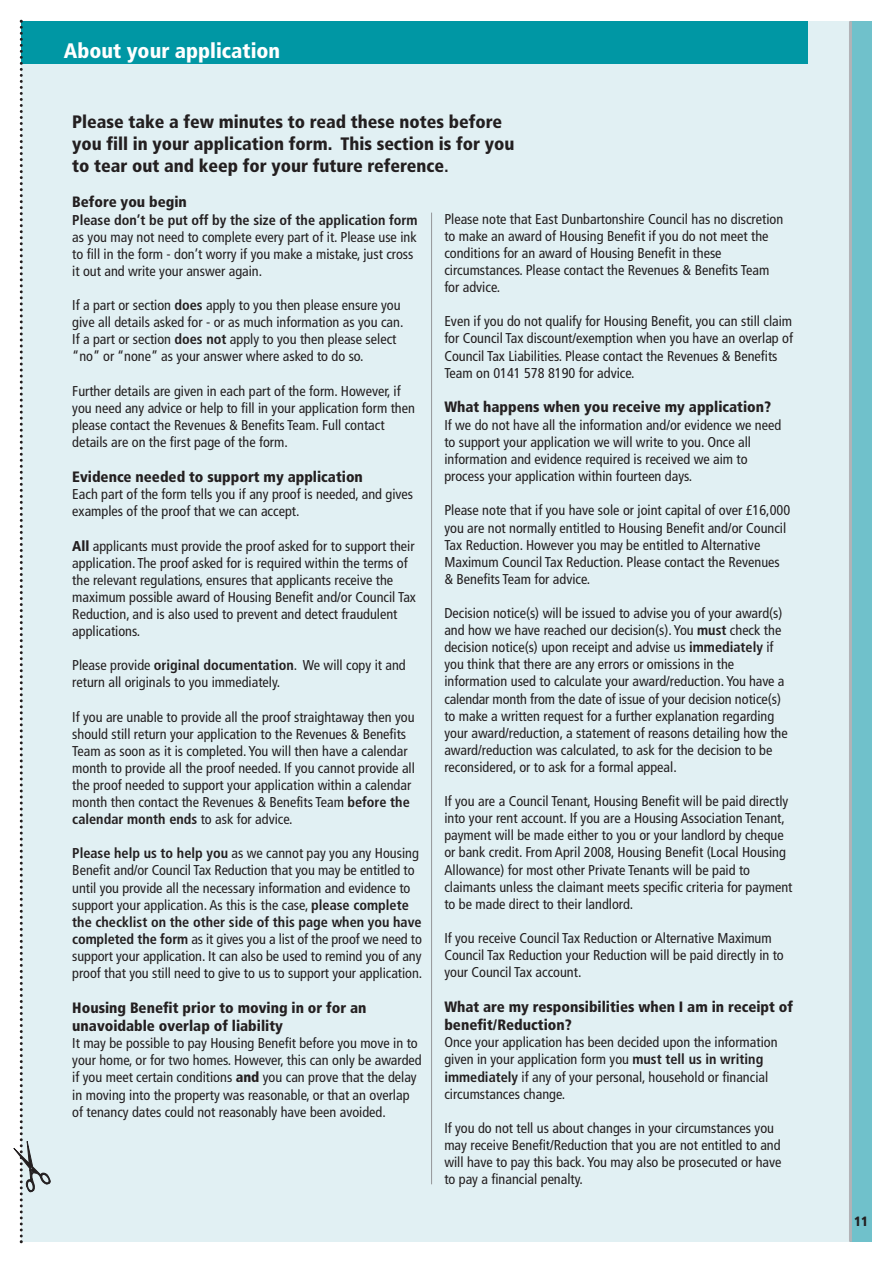
<style>
.page{position:relative;width:893px;height:1263px;background:#fff}
.page>*{position:absolute;margin:0;border:0;box-sizing:border-box;transform-origin:0 0}
.t1{font:900 condensed 21px "Frutiger";color:#fff}
.t2{font:900 condensed 18px/21.6px "Frutiger";color:#231f20}
.t3{font:900 condensed 15px/18px "Frutiger";color:#231f20}
.t4{font:condensed 14.25px/17.1px "Frutiger";color:#231f20}
.t5{font:700 condensed 14.25px "Frutiger";color:#231f20}
.t6{font:900 condensed 13.5px "Frutiger";color:#231f20}
.s1{font-weight:700}
.s2{font-weight:900}
</style>
<div class="page">
<div style="left:21px;top:21px;width:851px;height:1221px;background:#e1f0f3"></div>
<div style="left:21px;top:21px;width:787px;height:43px;background:#0097a4"></div>
<div style="left:850px;top:21px;width:22px;height:1221px;background:#70c1cb"></div>
<hr style="left:849px;top:21px;width:3px;height:1221px;background:#b2b3b7">
<hr style="left:431px;top:213px;width:1px;height:971px;background:#939598">
<svg style="left:13px;top:20px;width:38px;height:1223px"></svg>
<h1 class="t1" style="left:64px;top:43px;width:218px">About your application</h1>
<p class="t2" style="left:72px;top:113px;width:444px">Please take a few minutes to read these notes before you fill in your application form. This section is for you to tear out and keep for your future reference<span class="s1">.</span></p>
<p class="t3" style="left:72px;top:194px;width:116px">Before you begin</p>
<p class="t5" style="left:72px;top:214px;width:347px">Please don’t be put off by the size of the application form</p>
<p class="t4" style="left:72px;top:229px;width:346px">as you may not need to complete every part of it. Please use ink to fill in the form - don’t worry if you make a mistake, just cross it out and write your answer again.</p>
<p class="t4" style="left:72px;top:298px;width:333px">If a part or section <span class="s1">does</span> apply to you then please ensure you give all details asked for - or as much information as you can.<br>If a part or section <span class="s1">does not</span> apply to you then please select “no” or “none” as your answer where asked to do so.</p>
<p class="t4" style="left:72px;top:383px;width:344px">Further details are given in each part of the form. However, if you need any advice or help to fill in your application form then please contact the Revenues &amp; Benefits Team. Full contact details are on the first page of the form.</p>
<p class="t3" style="left:72px;top:469px;width:292px">Evidence needed to support my application</p>
<p class="t4" style="left:72px;top:487px;width:342px">Each part of the form tells you if any proof is needed, and gives examples of the proof that we can accept.</p>
<p class="t4" style="left:72px;top:538px;width:345px"><span class="s2">All</span> applicants must provide the proof asked for to support their application. The proof asked for is required within the terms of the relevant regulations, ensures that applicants receive the maximum possible award of Housing Benefit and/or Council Tax Reduction, and is also used to prevent and detect fraudulent applications.</p>
<p class="t4" style="left:72px;top:658px;width:335px">Please provide <span class="s1">original documentation</span>. We will copy it and return all originals to you immediately.</p>
<p class="t4" style="left:72px;top:709px;width:344px">If you are unable to provide all the proof straightaway then you should still return your application to the Revenues &amp; Benefits Team as soon as it is completed. You will then have a calendar month to provide all the proof needed. If you cannot provide all the proof needed to support your application within a calendar month then contact the Revenues &amp; Benefits Team <span class="s1">before the calendar month ends</span> to ask for advice.</p>
<p class="t4" style="left:72px;top:846px;width:351px"><span class="s1">Please help us to help you</span> as we cannot pay you any Housing Benefit and/or Council Tax Reduction that you may be entitled to until you provide all the necessary information and evidence to support your application. As this is the case, <span class="s1">please complete the checklist on the other side of this page when you have completed the form</span> as it gives you a list of the proof we need to support your application. It can also be used to remind you of any proof that you still need to give to us to support your application.</p>
<p class="t3" style="left:72px;top:1000px;width:296px">Housing Benefit prior to moving in or for an unavoidable overlap of liability</p>
<p class="t4" style="left:72px;top:1036px;width:351px">It may be possible to pay Housing Benefit before you move in to your home, or for two homes. However, this can only be awarded if you meet certain conditions <span class="s2">and</span> you can prove that the delay in moving into the property was reasonable, or that an overlap of tenancy dates could not reasonably have been avoided.</p>
<p class="t4" style="left:444px;top:211px;width:340px">Please note that East Dunbartonshire Council has no discretion to make an award of Housing Benefit if you do not meet the conditions for an award of Housing Benefit in these circumstances. Please contact the Revenues &amp; Benefits Team for advice.</p>
<p class="t4" style="left:444px;top:314px;width:350px">Even if you do not qualify for Housing Benefit, you can still claim for Council Tax discount/exemption when you have an overlap of Council Tax Liabilities. Please contact the Revenues &amp; Benefits Team on 0141 578 8190 for advice.</p>
<p class="t3" style="left:444px;top:399px;width:328px">What happens when you receive my application?</p>
<p class="t4" style="left:444px;top:417px;width:338px">If we do not have all the information and/or evidence we need to support your application we will write to you. Once all information and evidence required is received we aim to process your application within fourteen days.</p>
<p class="t4" style="left:444px;top:503px;width:347px">Please note that if you have sole or joint capital of over £16,000 you are not normally entitled to Housing Benefit and/or Council Tax Reduction. However you may be entitled to Alternative Maximum Council Tax Reduction. Please contact the Revenues &amp; Benefits Team for advice.</p>
<p class="t4" style="left:444px;top:606px;width:345px">Decision notice(s) will be issued to advise you of your award(s) and how we have reached our decision(s). You <span class="s1">must</span> check the decision notice(s) upon receipt and advise us <span class="s1">immediately</span> if you think that there are any errors or omissions in the information used to calculate your award/reduction. You have a calendar month from the date of issue of your decision notice(s) to make a written request for a further explanation regarding your award/reduction, a statement of reasons detailing how the award/reduction was calculated, to ask for the decision to be reconsidered, or to ask for a formal appeal.</p>
<p class="t4" style="left:444px;top:794px;width:350px">If you are a Council Tenant, Housing Benefit will be paid directly into your rent account. If you are a Housing Association Tenant, payment will be made either to you or your landlord by cheque or bank credit. From April 2008, Housing Benefit (Local Housing Allowance) for most other Private Tenants will be paid to claimants unless the claimant meets specific criteria for payment to be made direct to their landlord.</p>
<p class="t4" style="left:444px;top:930px;width:341px">If you receive Council Tax Reduction or Alternative Maximum<br>Council Tax Reduction your Reduction will be paid directly in to your Council Tax account.</p>
<p class="t3" style="left:444px;top:999px;width:350px">What are my responsibilities when I am in receipt of benefit/Reduction?</p>
<p class="t4" style="left:444px;top:1035px;width:335px">Once your application has been decided upon the information given in your application form you <span class="s1">must tell us in writing immediately</span> if any of your personal, household or financial circumstances change.</p>
<p class="t4" style="left:444px;top:1120px;width:339px">If you do not tell us about changes in your circumstances you may receive Benefit/Reduction that you are not entitled to and will have to pay this back. You may also be prosecuted or have to pay a financial penalty.</p>
<p class="t6" style="left:854px;top:1216px;width:16px">11</p>
</div>
